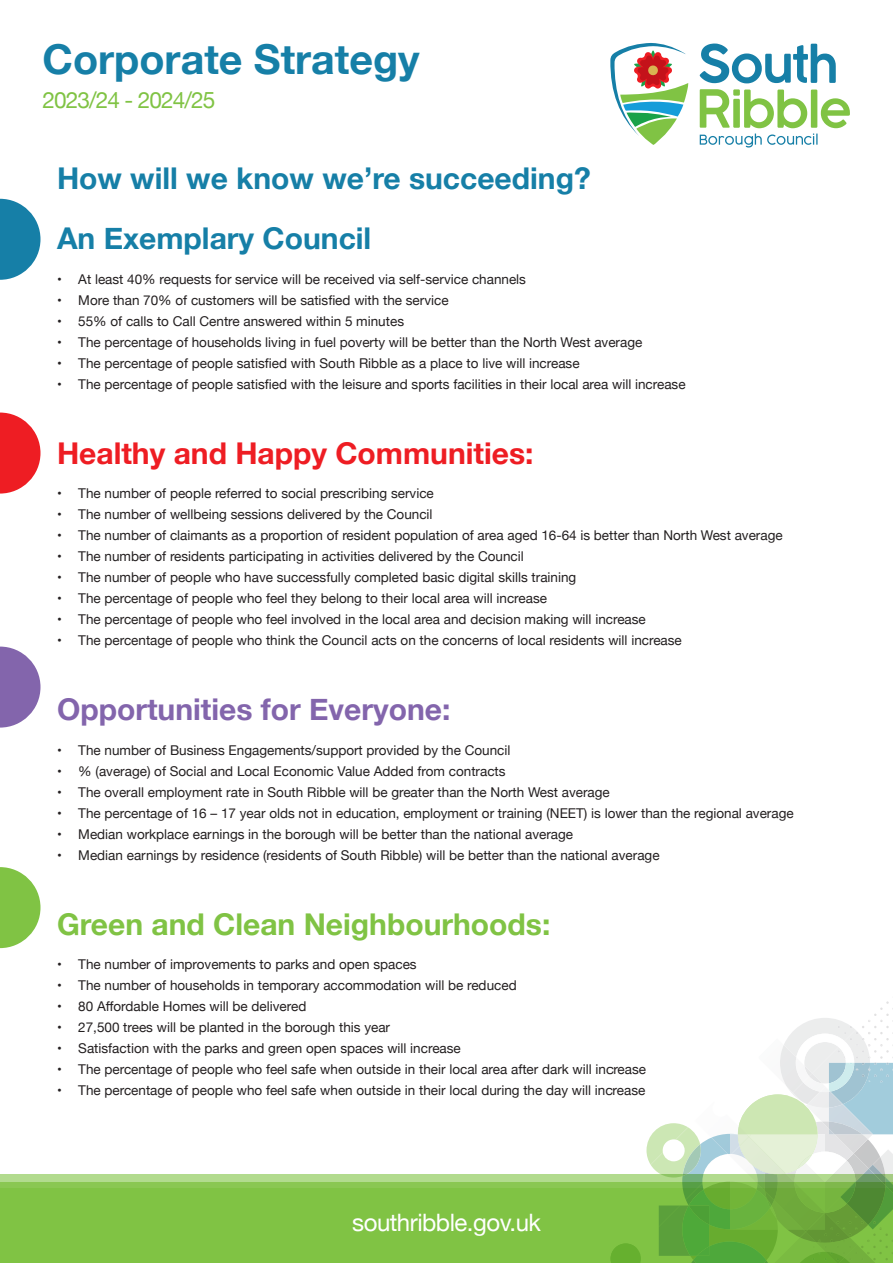
<style>
.page{position:relative;width:893px;height:1263px;background:#fff}
.page>*{position:absolute;margin:0;border:0;box-sizing:border-box;transform-origin:0 0}
.t1{font:700 41.25px "Helvetica Neue";color:#167fa7}
.t2{font:700 30px/60px "Helvetica Neue";color:#167fa7}
.t3{font:700 30px "Helvetica Neue";color:#80c344}
.t4{font:700 30px "Helvetica Neue";color:#ee1d23}
.t5{font:700 30px "Helvetica Neue";color:#8365ac}
.t6{font:24px "Helvetica Neue";letter-spacing:-.02em;color:#fff}
.t7{font:22.65px "Helvetica Neue";letter-spacing:-.04em;color:#80c344}
.t8{font:13.5px "Helvetica Neue";color:#231f20}
</style>
<div class="page">
<svg style="left:0;top:867px;width:40px;height:81px"></svg>
<svg style="left:0;top:199px;width:40px;height:81px"></svg>
<svg style="left:0;top:647px;width:40px;height:81px"></svg>
<svg style="left:0;top:413px;width:40px;height:81px"></svg>
<svg style="left:700px;top:134px;width:117px;height:14px"></svg>
<svg style="left:700px;top:44px;width:136px;height:39px"></svg>
<svg style="left:700px;top:89px;width:150px;height:39px"></svg>
<svg style="left:610px;top:43px;width:78px;height:102px"></svg>
<div style="left:0;top:1188px;width:893px;height:75px;background:#80c344"></div>
<div style="left:0;top:1175px;width:893px;height:13px;background:#b2db8e"></div>
<div style="left:0;top:1182px;width:611px;height:6px;background:#8ac752"></div>
<svg style="left:611px;top:1001px;width:282px;height:262px"></svg>
<img style="left:758px;top:1038px;width:29px;height:48px">
<img style="left:780px;top:1045px;width:32px;height:48px">
<img style="left:796px;top:1057px;width:13px;height:25px">
<img style="left:880px;top:1149px;width:13px;height:37px">
<img style="left:873px;top:1157px;width:12px;height:7px">
<img style="left:885px;top:1177px;width:8px;height:17px">
<img style="left:869px;top:1164px;width:17px;height:21px">
<h1 class="t1" style="left:43px;top:27px;width:379px">Corporate Strategy</h1>
<h3 class="t7" style="left:43px;top:83px;width:174px">2023/24 - 2024/25</h3>
<h2 class="t2" style="left:57px;top:149px;width:535px">How will we know we’re succeeding?<br>An Exemplary Council</h2>
<p class="t8" style="left:57px;top:269px;width:471px">• At least 40% requests for service will be received via self-service channels</p>
<p class="t8" style="left:57px;top:290px;width:393px">• More than 70% of customers will be satisfied with the service</p>
<p class="t8" style="left:57px;top:311px;width:349px">• 55% of calls to Call Centre answered within 5 minutes</p>
<p class="t8" style="left:57px;top:332px;width:587px">• The percentage of households living in fuel poverty will be better than the North West average</p>
<p class="t8" style="left:57px;top:353px;width:524px">• The percentage of people satisfied with South Ribble as a place to live will increase</p>
<p class="t8" style="left:57px;top:374px;width:630px">• The percentage of people satisfied with the leisure and sports facilities in their local area will increase</p>
<h2 class="t4" style="left:57px;top:429px;width:478px">Healthy and Happy Communities:</h2>
<p class="t8" style="left:57px;top:484px;width:378px">• The number of people referred to social prescribing service</p>
<p class="t8" style="left:57px;top:505px;width:377px">• The number of wellbeing sessions delivered by the Council</p>
<p class="t8" style="left:57px;top:526px;width:727px">• The number of claimants as a proportion of resident population of area aged 16-64 is better than North West average</p>
<p class="t8" style="left:57px;top:547px;width:468px">• The number of residents participating in activities delivered by the Council</p>
<p class="t8" style="left:57px;top:568px;width:521px">• The number of people who have successfully completed basic digital skills training</p>
<p class="t8" style="left:57px;top:589px;width:492px">• The percentage of people who feel they belong to their local area will increase</p>
<p class="t8" style="left:57px;top:610px;width:590px">• The percentage of people who feel involved in the local area and decision making will increase</p>
<p class="t8" style="left:57px;top:631px;width:626px">• The percentage of people who think the Council acts on the concerns of local residents will increase</p>
<h2 class="t5" style="left:57px;top:686px;width:395px">Opportunities for Everyone:</h2>
<p class="t8" style="left:57px;top:740px;width:455px">• The number of Business Engagements/support provided by the Council</p>
<p class="t8" style="left:57px;top:761px;width:450px">• % (average) of Social and Local Economic Value Added from contracts</p>
<p class="t8" style="left:57px;top:782px;width:554px">• The overall employment rate in South Ribble will be greater than the North West average</p>
<p class="t8" style="left:57px;top:803px;width:738px">• The percentage of 16 – 17 year olds not in education, employment or training (NEET) is lower than the regional average</p>
<p class="t8" style="left:57px;top:824px;width:518px">• Median workplace earnings in the borough will be better than the national average</p>
<p class="t8" style="left:57px;top:845px;width:604px">• Median earnings by residence (residents of South Ribble) will be better than the national average</p>
<h2 class="t3" style="left:57px;top:900px;width:495px">Green and Clean Neighbourhoods:</h2>
<p class="t8" style="left:57px;top:955px;width:361px">• The number of improvements to parks and open spaces</p>
<p class="t8" style="left:57px;top:976px;width:461px">• The number of households in temporary accommodation will be reduced</p>
<p class="t8" style="left:57px;top:997px;width:251px">• 80 Affordable Homes will be delivered</p>
<p class="t8" style="left:57px;top:1018px;width:335px">• 27,500 trees will be planted in the borough this year</p>
<p class="t8" style="left:57px;top:1039px;width:405px">• Satisfaction with the parks and green open spaces will increase</p>
<p class="t8" style="left:57px;top:1060px;width:591px">• The percentage of people who feel safe when outside in their local area after dark will increase</p>
<p class="t8" style="left:57px;top:1081px;width:590px">• The percentage of people who feel safe when outside in their local during the day will increase</p>
<h3 class="t6" style="left:352px;top:1205px;width:190px">southribble.gov.uk</h3>
</div>
